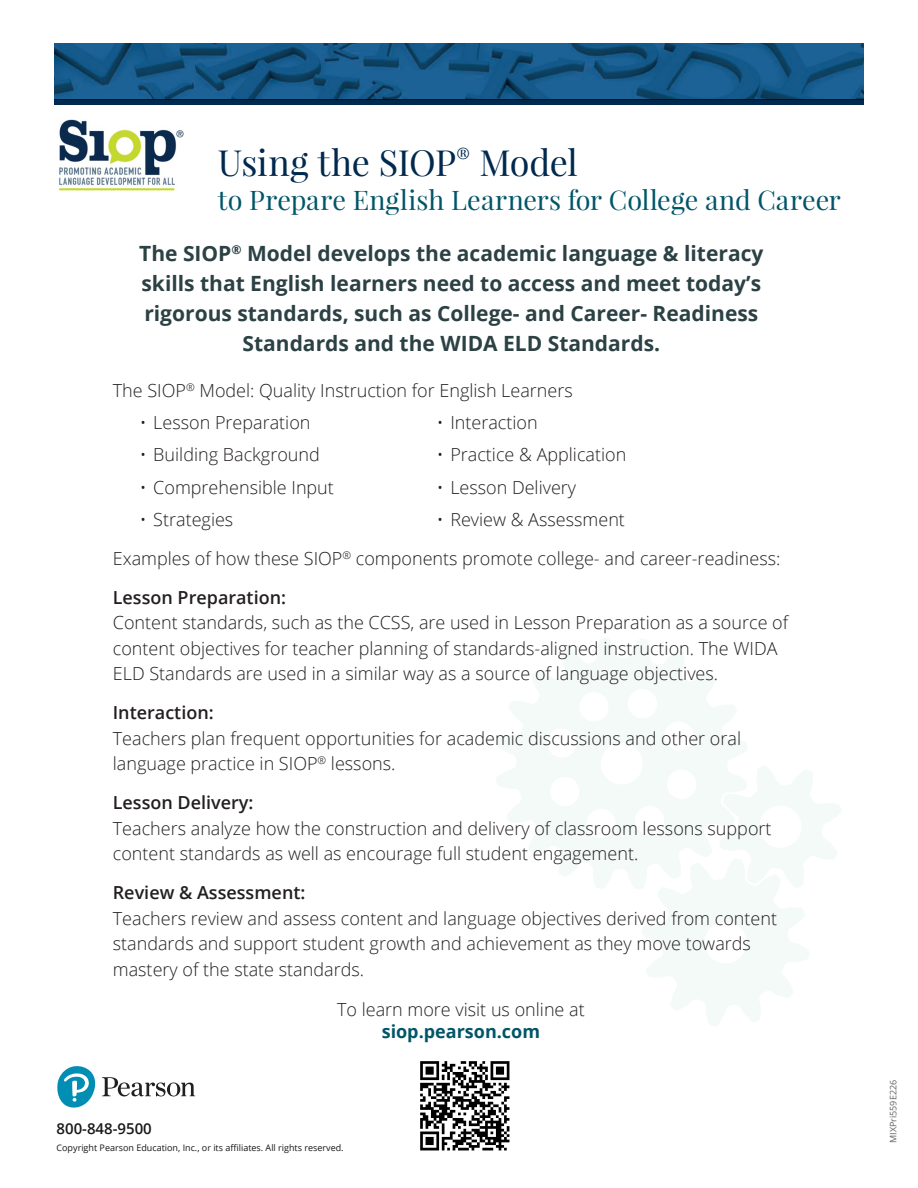
<style>
.page{position:relative;width:918px;height:1188px;background:#fff}
.page>*{position:absolute;margin:0;border:0;box-sizing:border-box;transform-origin:0 0}
.t1{font:36px "Playfair Display";letter-spacing:-.015em;color:#00294e}
.t2{font:27px "Playfair Display";letter-spacing:-.005em;color:#005568}
.t3{font:700 21px/30px "Open Sans";color:#2b4144;text-align:center}
.t4{font:300 18px/25.5px "Open Sans";color:#231f20}
.t5{font:600 15px "Open Sans";color:#181719}
.t6{font:9px "Open Sans";color:#181719}
.t7{font:9px "Open Sans";color:#636366}
.s1{font-weight:600}
.s2{font-weight:700;color:#005568}
</style>
<div class="page">
<svg style="left:496px;top:638px;width:188px;height:185px"></svg>
<svg style="left:518px;top:660px;width:323px;height:366px"></svg>
<svg style="left:57px;top:1066px;width:138px;height:42px"></svg>
<div style="left:54px;top:99px;width:810px;height:6px;background:#00294e"></div>
<img style="left:54px;top:44px;width:810px;height:55px">
<img style="left:420px;top:1061px;width:90px;height:90px">
<img style="left:58px;top:119px;width:126px;height:72px">
<p class="t1" style="left:218px;top:140px;width:362px">Using the SIOP<sup>®</sup> Model</p>
<p class="t2" style="left:218px;top:183px;width:625px">to Prepare English Learners for College and Career</p>
<p class="t3" style="left:139px;top:238px;width:626px">The SIOP<sup>®</sup> Model develops the academic language &amp; literacy skills that English learners need to access and meet today’s rigorous standards, such as College- and Career- Readiness Standards and the WIDA ELD Standards.</p>
<p class="t4" style="left:113px;top:377px;width:462px">The SIOP<sup>®</sup> Model: Quality Instruction for English Learners</p>
<p class="t4" style="left:140px;top:409px;width:172px">• Lesson Preparation</p>
<p class="t4" style="left:437px;top:409px;width:102px">• Interaction</p>
<p class="t4" style="left:140px;top:441px;width:182px">• Building Background</p>
<p class="t4" style="left:437px;top:441px;width:191px">• Practice &amp; Application</p>
<p class="t4" style="left:140px;top:474px;width:196px">• Comprehensible Input</p>
<p class="t4" style="left:437px;top:474px;width:141px">• Lesson Delivery</p>
<p class="t4" style="left:140px;top:506px;width:95px">• Strategies</p>
<p class="t4" style="left:437px;top:506px;width:190px">• Review &amp; Assessment</p>
<p class="t4" style="left:113px;top:538px;width:669px;line-height:38.8px">Examples of how these SIOP<sup>®</sup> components promote college- and career-readiness:<br><span class="s1">Lesson Preparation:</span></p>
<p class="t4" style="left:113px;top:609px;width:677px">Content standards, such as the CCSS, are used in Lesson Preparation as a source of content objectives for teacher planning of standards-aligned instruction. The WIDA<br>ELD Standards are used in a similar way as a source of language objectives.</p>
<p class="t4" style="left:113px;top:699px;width:630px"><span class="s1">Interaction:<br></span>Teachers plan frequent opportunities for academic discussions and other oral language practice in SIOP<sup>®</sup> lessons.</p>
<p class="t4" style="left:113px;top:789px;width:660px"><span class="s1">Lesson Delivery:<br></span>Teachers analyze how the construction and delivery of classroom lessons support content standards as well as encourage full student engagement.</p>
<p class="t4" style="left:113px;top:879px;width:666px"><span class="s1">Review &amp; Assessment:<br></span>Teachers review and assess content and language objectives derived from content standards and support student growth and achievement as they move towards mastery of the state standards.</p>
<p class="t4" style="left:337px;top:999px;width:249px;line-height:21.6px;text-align:center">To learn more visit us online at <span class="s2">siop.pearson.com</span></p>
<p class="t5" style="left:57px;top:1118px;width:97px">800-848-9500</p>
<p class="t6" style="left:57px;top:1142px;width:289px">Copyright Pearson Education, Inc., or its affiliates. All rights reserved.</p>
<p class="t7" style="left:887px;top:1143px;width:65px;rotate:-90deg">MIXPri559E226</p>
</div>
